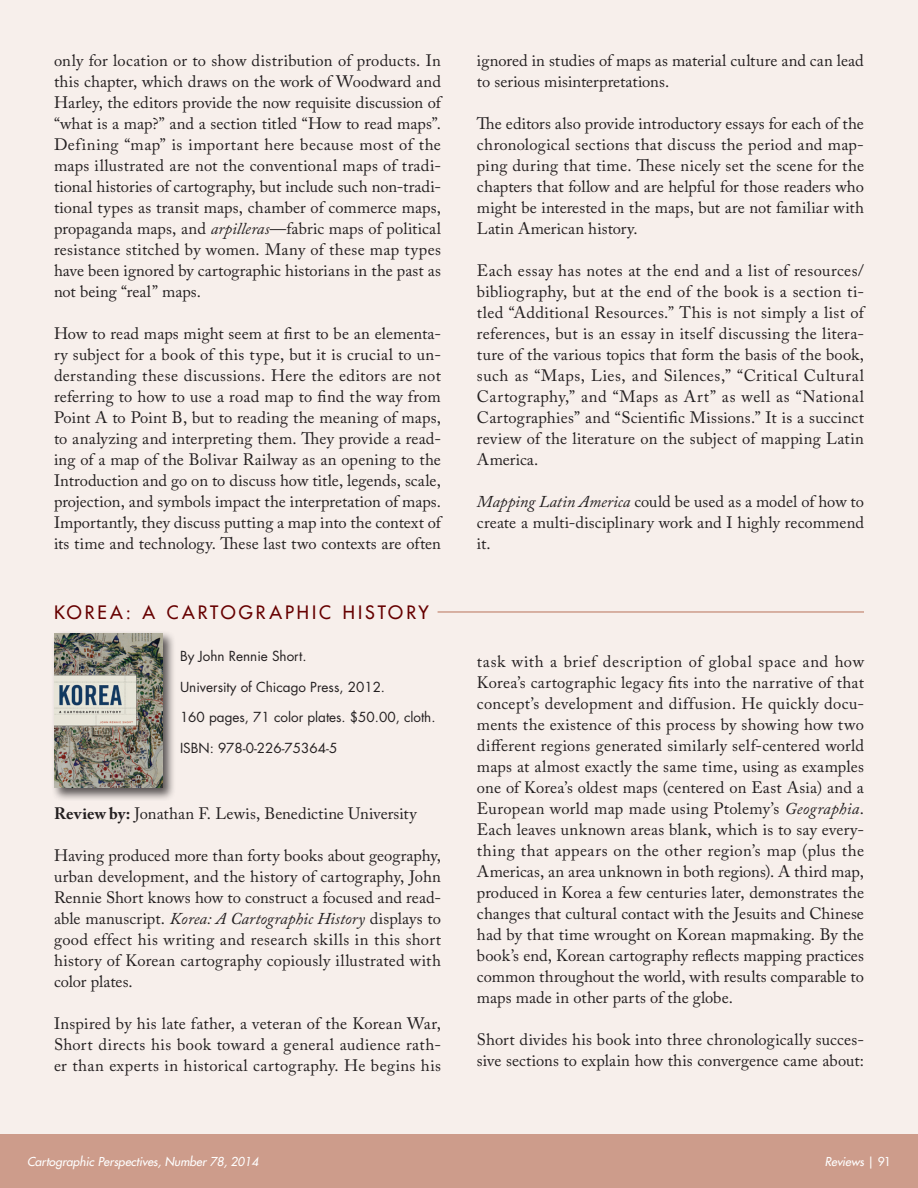
<style>
.page{position:relative;width:918px;height:1188px;background:#fff}
.page>*{position:absolute;margin:0;border:0;box-sizing:border-box;transform-origin:0 0}
.t1{font:500 18px "Futura Std";letter-spacing:.17em;color:#600}
.t2{font:16.5px/21px "Adobe Caslon Pro";letter-spacing:.01em;color:#231f20}
.t3{font:13.5px "Futura Std";color:#231f20}
.t4{font:italic 500 12px "Futura Std";color:#fff}
.s1{font-style:italic}
.s2{font-weight:700}
.s3{font-style:normal}
</style>
<div class="page">
<div style="left:0;top:1134px;width:918px;height:54px;background:#cd9c8b"></div>
<div style="left:0;top:0;width:918px;height:1134px;background:#f7efeb"></div>
<hr style="left:54px;top:611px;width:810px;height:2px;background:#cd9c8b">
<hr style="left:54px;top:610px;width:384px;height:3px;background:#f7efeb">
<div style="left:51px;top:631px;width:124px;height:170px;background:#231f20;opacity:.75"></div>
<img style="left:54px;top:634px;width:108px;height:154px">
<p class="t2" style="left:54px;top:50px;width:390px">only for location or to show distribution of products. In this chapter, which draws on the work of Woodward and Harley, the editors provide the now requisite discussion of “what is a map?” and a section titled “How to read maps”.<br>Defining “map” is important here because most of the maps illustrated are not the conventional maps of tradi&shy;tional histories of cartography, but include such non-tradi&shy;tional types as transit maps, chamber of commerce maps, propaganda maps, and <span class="s1">arpilleras</span>—fabric maps of political resistance stitched by women. Many of these map types have been ignored by cartographic historians in the past as not being “real” maps.</p>
<p class="t2" style="left:54px;top:323px;width:390px">How to read maps might seem at first to be an elementa&shy;ry subject for a book of this type, but it is crucial to un&shy;derstanding these discussions. Here the editors are not referring to how to use a road map to find the way from Point A to Point B, but to reading the meaning of maps, to analyzing and interpreting them. They provide a read&shy;ing of a map of the Bolivar Railway as an opening to the Introduction and go on to discuss how title, legends, scale, projection, and symbols impact the interpretation of maps.<br>Importantly, they discuss putting a map into the context of its time and technology. These last two contexts are often</p>
<p class="t1" style="left:54px;top:601px;width:376px">KOREA: A CARTOGRAPHIC HISTORY</p>
<p class="t3" style="left:180px;top:648px;width:128px">By John Rennie Short.</p>
<p class="t3" style="left:180px;top:678px;width:207px">University of Chicago Press, 2012.</p>
<p class="t3" style="left:180px;top:709px;width:257px">160 pages, 71 color plates. $50.00, cloth.</p>
<p class="t3" style="left:180px;top:739px;width:159px">ISBN: 978-0-226-75364-5</p>
<p class="t2" style="left:54px;top:803px;width:365px"><span class="s2">Review by:</span> Jonathan F. Lewis, Benedictine University</p>
<p class="t2" style="left:54px;top:845px;width:389px;text-align:justify">Having produced more than forty books about geography, urban development, and the history of cartography, John Rennie Short knows how to construct a focused and read&shy;able manuscript. <span class="s1">Korea: A Cartographic History</span> displays to good effect his writing and research skills in this short history of Korean cartography copiously illustrated with color plates.</p>
<p class="t2" style="left:54px;top:1013px;width:389px;text-align:justify">Inspired by his late father, a veteran of the Korean War, Short directs his book toward a general audience rath&shy;er than experts in historical cartography. He begins his</p>
<p class="t2" style="left:477px;top:50px;width:388px">ignored in studies of maps as material culture and can lead to serious misinterpretations.</p>
<p class="t2" style="left:477px;top:113px;width:389px;text-align:justify">The editors also provide introductory essays for each of the chronological sections that discuss the period and map&shy;ping during that time. These nicely set the scene for the chapters that follow and are helpful for those readers who might be interested in the maps, but are not familiar with Latin American history.</p>
<p class="t2" style="left:477px;top:260px;width:391px">Each essay has notes at the end and a list of resources/ bibliography, but at the end of the book is a section ti&shy;tled “Additional Resources.” This is not simply a list of references, but is an essay in itself discussing the litera&shy;ture of the various topics that form the basis of the book, such as “Maps, Lies, and Silences,” “Critical Cultural Cartography,” and “Maps as Art” as well as “National Cartographies” and “Scientific Missions.” It is a succinct review of the literature on the subject of mapping Latin America.</p>
<p class="t2" style="left:477px;top:491px;width:389px;text-align:justify"><span class="s1">Mapping Latin America</span> could be used as a model of how to create a multi-disciplinary work and I highly recommend it.</p>
<p class="t2" style="left:477px;top:651px;width:389px;text-align:justify">task with a brief description of global space and how Korea’s cartographic legacy fits into the narrative of that concept’s development and diffusion. He quickly docu&shy;ments the existence of this process by showing how two different regions generated similarly self-centered world maps at almost exactly the same time, using as examples one of Korea’s oldest maps (centered on East Asia) and a European world map made using Ptolemy’s <span class="s1">Geographia</span>.<br>Each leaves unknown areas blank, which is to say every&shy;thing that appears on the other region’s map (plus the Americas, an area unknown in both regions). A third map, produced in Korea a few centuries later, demonstrates the changes that cultural contact with the Jesuits and Chinese had by that time wrought on Korean mapmaking. By the book’s end, Korean cartography reflects mapping practices common throughout the world, with results comparable to maps made in other parts of the globe.</p>
<p class="t2" style="left:477px;top:1029px;width:389px">Short divides his book into three chronologically succes&shy;sive sections to explain how this convergence came about:</p>
<p class="t4" style="left:27px;top:1154px;width:233px">Cartographic Perspectives, Number 78, 2014</p>
<p class="t4" style="left:825px;top:1154px;width:68px">Reviews <span class="s3">| 91</span></p>
</div>
